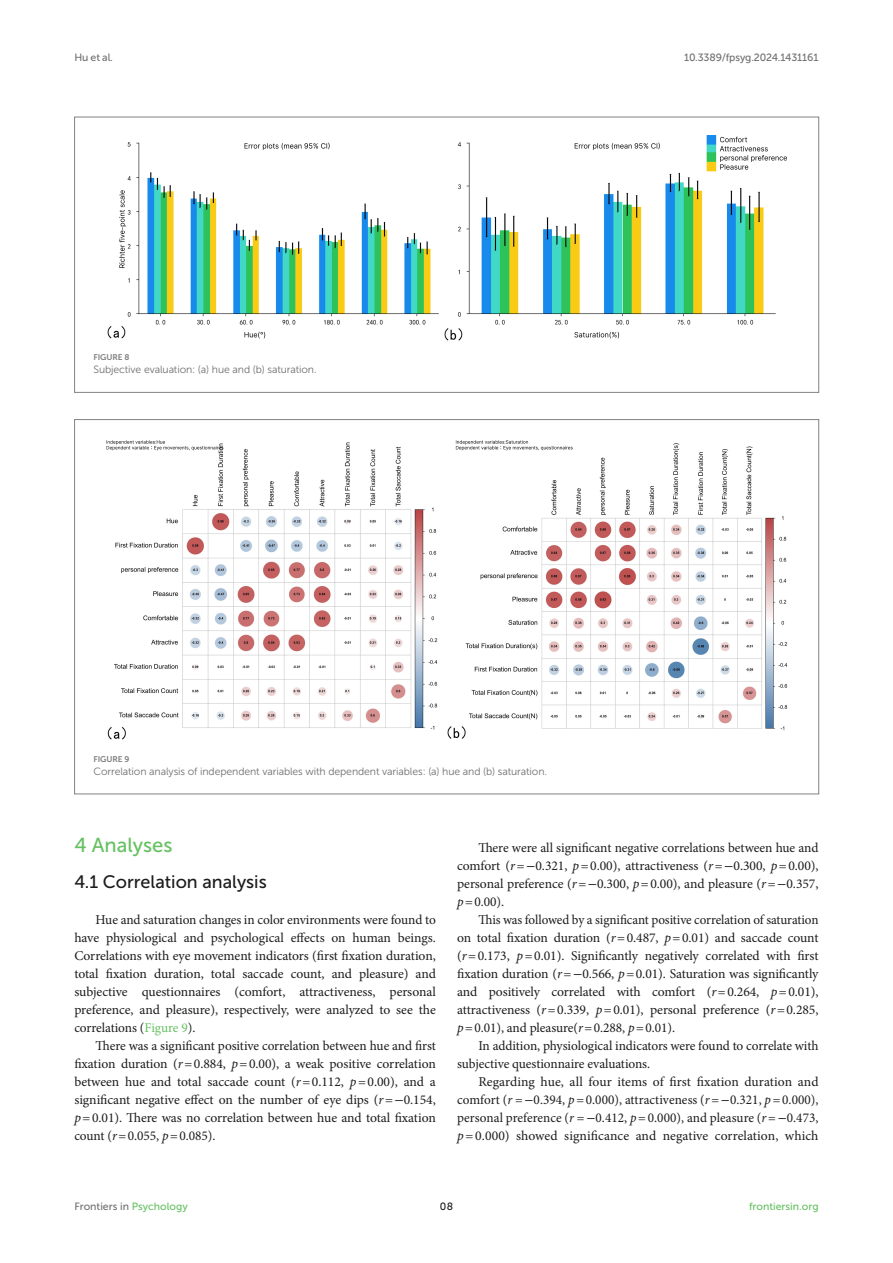
<style>
.page{position:relative;width:893px;height:1263px;background:#fff}
.page>*{position:absolute;margin:0;border:0;box-sizing:border-box;transform-origin:0 0}
.HEAD_1{font:20.25px "Museo Sans 500";color:#65c161}
.HEAD_2_after_HEAD_1{font:18px "Museo Sans 500";color:#1b1c1b}
.TEXT{font:13.5px/18px "Minion Pro";letter-spacing:-.005em;color:#1b1c1b;text-align:justify}
.TEXT_FLUSH{font:13.5px/18px "Minion Pro";letter-spacing:-.005em;color:#1b1c1b;text-align:justify}
.FIG_LEG{font:10.5px "Museo Sans 300";letter-spacing:-.01em;color:#706f70}
.t1{font:10.5px "Museo Sans 500";letter-spacing:-.015em;color:#706f70}
.t2{font:10.5px "Museo Sans 500";color:#65c161}
.t3{font:10.5px "Museo Sans 500";color:#1b1c1b}
.FIG_HD{font:8.25px "Museo Sans 700";letter-spacing:-.01em;color:#7e7f7f}
.s1{color:#65c161}
.s2{font-style:italic}
.s3{font-family:"STIX General"}
</style>
<div class="page">
<img style="left:107px;top:136px;width:680px;height:205px">
<img style="left:106px;top:440px;width:682px;height:300px">
<p class="t1" style="left:74px;top:51px;width:40px">Hu et al.</p>
<p class="t1" style="left:684px;top:51px;width:136px">10.3389/fpsyg.2024.1431161</p>
<p class="FIG_HD" style="left:94px;top:352px;width:37px">FIGURE 8</p>
<p class="FIG_LEG" style="left:94px;top:364px;width:225px">Subjective evaluation: (a) hue and (b) saturation.</p>
<p class="FIG_HD" style="left:94px;top:754px;width:37px">FIGURE 9</p>
<p class="FIG_LEG" style="left:94px;top:766px;width:455px">Correlation analysis of independent variables with dependent variables: (a) hue and (b) saturation.</p>
<p class="HEAD_1" style="left:74px;top:834px;width:100px">4 Analyses</p>
<p class="HEAD_2_after_HEAD_1" style="left:74px;top:872px;width:194px">4.1 Correlation analysis</p>
<p class="TEXT_FLUSH" style="left:74px;top:911px;width:363px;text-indent:21px">Hue and saturation changes in color environments were found to have physiological and psychological effects on human beings.<br>Correlations with eye movement indicators (first fixation duration, total fixation duration, total saccade count, and pleasure) and subjective questionnaires (comfort, attractiveness, personal preference, and pleasure), respectively, were analyzed to see the correlations (<span class="s1">Figure 9</span>).</p>
<p class="TEXT" style="left:74px;top:1037px;width:363px;text-indent:21px">There was a significant positive correlation between hue and first fixation duration (<span class="s2">r</span>=0.884, <span class="s2">p</span>=0.00), a weak positive correlation between hue and total saccade count (<span class="s2">r</span>=0.112, <span class="s2">p</span>=0.00), and a significant negative effect on the number of eye dips (<span class="s2">r</span>=<span class="s3">−</span>0.154, <span class="s2">p</span>=0.01). There was no correlation between hue and total fixation count (<span class="s2">r</span>=0.055, <span class="s2">p</span>=0.085).</p>
<p class="TEXT" style="left:457px;top:839px;width:363px;text-indent:21px">There were all significant negative correlations between hue and comfort (<span class="s2">r</span>=<span class="s3">−</span>0.321, <span class="s2">p</span>=0.00), attractiveness (<span class="s2">r</span>=<span class="s3">−</span>0.300, <span class="s2">p</span>=0.00), personal preference (<span class="s2">r</span>=<span class="s3">−</span>0.300, <span class="s2">p</span>=0.00), and pleasure (<span class="s2">r</span>=<span class="s3">−</span>0.357, <span class="s2">p</span>=0.00).</p>
<p class="TEXT" style="left:457px;top:911px;width:363px;text-indent:21px">This was followed by a significant positive correlation of saturation on total fixation duration (<span class="s2">r</span>=0.487, <span class="s2">p</span>=0.01) and saccade count (<span class="s2">r</span>=0.173, <span class="s2">p</span>=0.01). Significantly negatively correlated with first fixation duration (<span class="s2">r</span>=<span class="s3">−</span>0.566, <span class="s2">p</span>=0.01). Saturation was significantly and positively correlated with comfort (<span class="s2">r</span>=0.264, <span class="s2">p</span>=0.01), attractiveness (<span class="s2">r</span>=0.339, <span class="s2">p</span>=0.01), personal preference (<span class="s2">r</span>=0.285, <span class="s2">p</span>=0.01), and pleasure(<span class="s2">r</span>=0.288, <span class="s2">p</span>=0.01).</p>
<p class="TEXT" style="left:457px;top:1037px;width:363px;text-indent:21px">In addition, physiological indicators were found to correlate with subjective questionnaire evaluations.</p>
<p class="TEXT" style="left:457px;top:1073px;width:363px;text-indent:21px">Regarding hue, all four items of first fixation duration and comfort (<span class="s2">r</span> =<span class="s3">−</span>0.394, <span class="s2">p</span>=0.000), attractiveness (<span class="s2">r</span>=<span class="s3">−</span>0.321, <span class="s2">p</span>=0.000), personal preference (<span class="s2">r</span> =<span class="s3">−</span>0.412, <span class="s2">p</span>=0.000), and pleasure (<span class="s2">r</span>=<span class="s3">−</span>0.473, <span class="s2">p</span>=0.000) showed significance and negative correlation, which</p>
<p class="t1" style="left:74px;top:1200px;width:115px">Frontiers in <span class="s1">Psychology</span></p>
<p class="t3" style="left:440px;top:1200px;width:15px">08</p>
<p class="t2" style="left:749px;top:1200px;width:71px">frontiersin.org</p>
</div>
